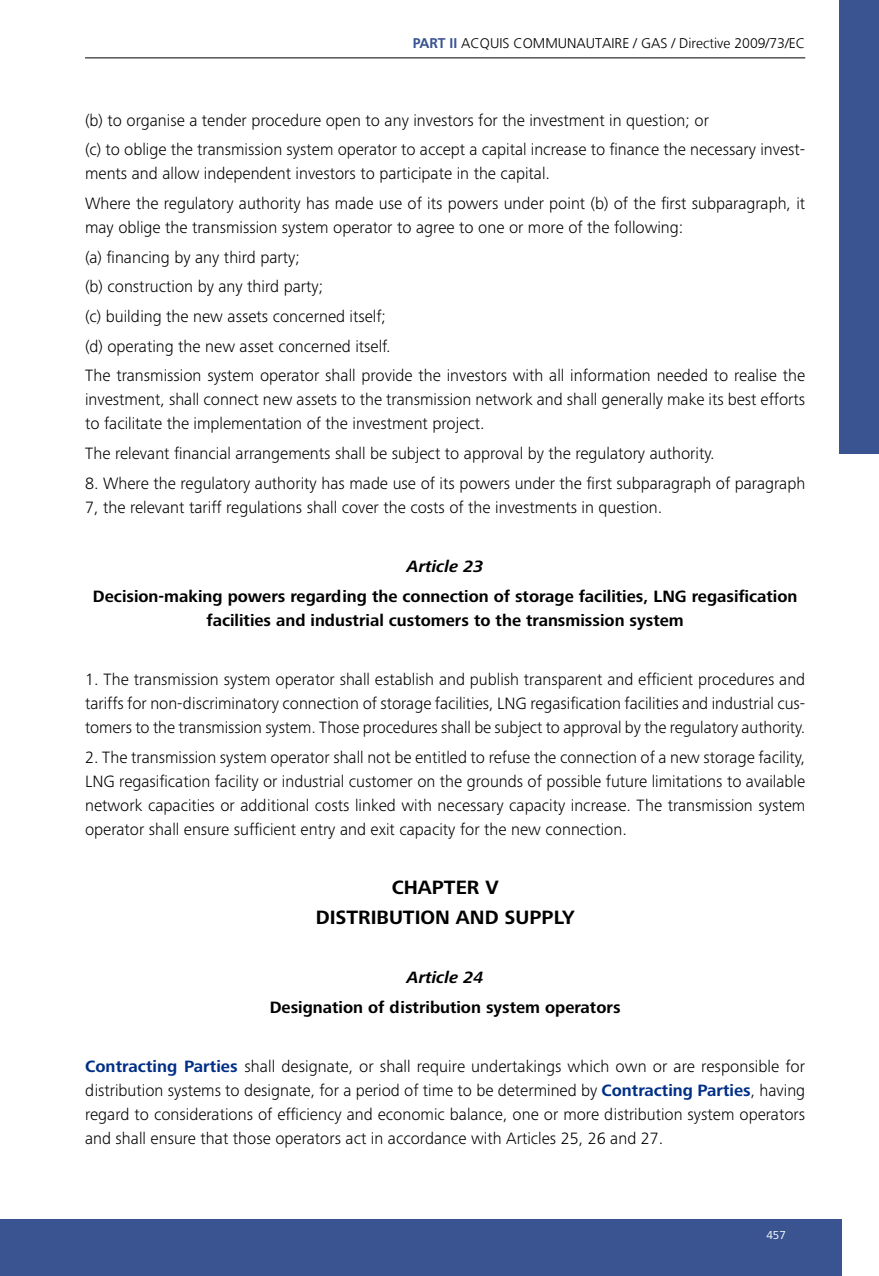
<style>
.page{position:relative;width:879px;height:1276px;background:#fff}
.page>*{position:absolute;margin:0;border:0;box-sizing:border-box;transform-origin:0 0}
.t1{font:700 20px/29.6px "Frutiger Next Pro";color:#000;text-align:center}
.t2{font:300 17px/24px "Frutiger Next Pro";color:#000}
.t3{font:700 17px/24px "Frutiger Next Pro";color:#000;text-align:center}
.t4{font:italic 700 17px "Frutiger Next Pro";color:#000}
.t5{font:300 14px "Frutiger LT";color:#000}
.t6{font:12px "Frutiger Next Pro";color:#fff}
.s1{font-weight:700;color:#3a5492}
.s2{font-weight:700;color:#002f87}
</style>
<div class="page">
<hr style="left:85px;top:58px;width:720px;height:1px;background:#000">
<div style="left:0;top:1219px;width:841px;height:57px;background:#3a5492"></div>
<div style="left:839px;top:0;width:40px;height:454px;background:#3a5492"></div>
<p class="t5" style="left:413px;top:35px;width:394px"><span class="s1">PART II</span> ACQUIS COMMUNAUTAIRE / GAS / Directive 2009/73/EC</p>
<p class="t2" style="left:85px;top:105px;width:721px;line-height:29.6px">(b) to organise a tender procedure open to any investors for the investment in question; or<br>(c) to oblige the transmission system operator to accept a capital increase to finance the necessary invest-</p>
<p class="t2" style="left:85px;top:159px;width:722px;line-height:29.6px">ments and allow independent investors to participate in the capital.<br>Where the regulatory authority has made use of its powers under point (b) of the first subparagraph, it</p>
<p class="t2" style="left:85px;top:213px;width:722px;line-height:29.6px">may oblige the transmission system operator to agree to one or more of the following:<br>(a) financing by any third party;<br>(b) construction by any third party;<br>(c) building the new assets concerned itself;<br>(d) operating the new asset concerned itself.<br>The transmission system operator shall provide the investors with all information needed to realise the</p>
<p class="t2" style="left:85px;top:388px;width:721px">investment, shall connect new assets to the transmission network and shall generally make its best efforts to facilitate the implementation of the investment project.</p>
<p class="t2" style="left:85px;top:441px;width:631px">The relevant financial arrangements shall be subject to approval by the regulatory authority.</p>
<p class="t2" style="left:85px;top:471px;width:722px">8. Where the regulatory authority has made use of its powers under the first subparagraph of paragraph<br>7, the relevant tariff regulations shall cover the costs of the investments in question.</p>
<p class="t4" style="left:407px;top:557px;width:78px">Article 23</p>
<p class="t3" style="left:93px;top:584px;width:706px">Decision-making powers regarding the connection of storage facilities, LNG regasification facilities and industrial customers to the transmission system</p>
<p class="t2" style="left:85px;top:667px;width:722px;text-align:justify">1. The transmission system operator shall establish and publish transparent and efficient procedures and tariffs for non-discriminatory connection of storage facilities, LNG regasification facilities and industrial cus&shy;tomers to the transmission system. Those procedures shall be subject to approval by the regulatory authority.</p>
<p class="t2" style="left:85px;top:745px;width:722px;text-align:justify">2. The transmission system operator shall not be entitled to refuse the connection of a new storage facility, LNG regasification facility or industrial customer on the grounds of possible future limitations to available network capacities or additional costs linked with necessary capacity increase. The transmission system operator shall ensure sufficient entry and exit capacity for the new connection.</p>
<p class="t1" style="left:316px;top:873px;width:260px">CHAPTER V<br>DISTRIBUTION AND SUPPLY</p>
<p class="t4" style="left:407px;top:968px;width:78px">Article 24</p>
<p class="t3" style="left:270px;top:995px;width:352px">Designation of distribution system operators</p>
<p class="t2" style="left:85px;top:1054px;width:722px;text-align:justify"><span class="s2">Contracting Parties</span> shall designate, or shall require undertakings which own or are responsible for distribution systems to designate, for a period of time to be determined by <span class="s2">Contracting Parties</span>, having regard to considerations of efficiency and economic balance, one or more distribution system operators and shall ensure that those operators act in accordance with Articles 25, 26 and 27.</p>
<p class="t6" style="left:766px;top:1227px;width:21px">457</p>
</div>
